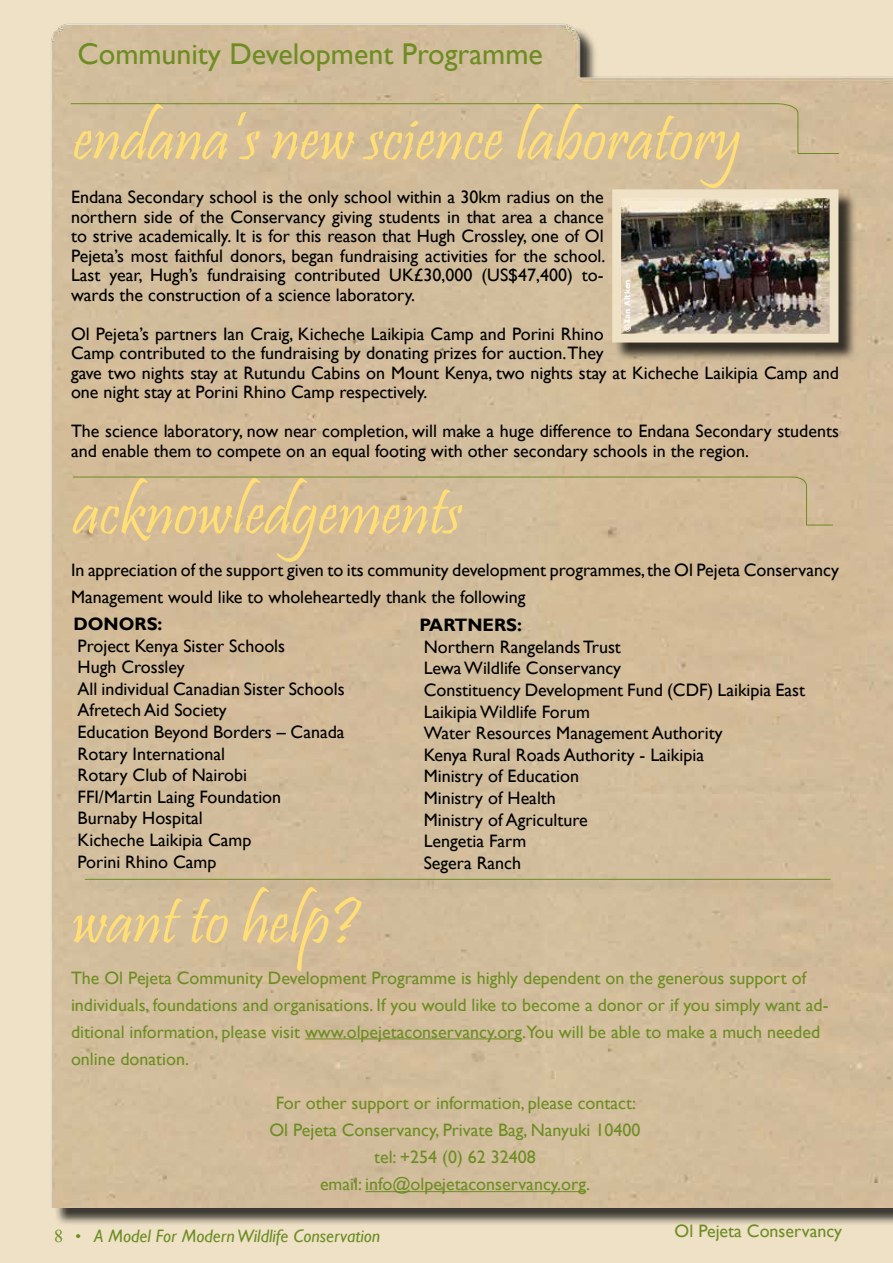
<style>
.page{position:relative;width:893px;height:1263px;background:#eee1c6}
.page>*{position:absolute;margin:0;border:0;box-sizing:border-box;transform-origin:0 0}
.t1{font:67.5px "Pristina";color:#ffde75}
.t2{font:30px "Gill Sans";color:#6d8d23}
.t3{font:18px/21.6px "Gill Sans";color:#000}
.t4{font:18px/27px "Gill Sans";color:#6d8d23}
.t5{font:italic 18px "Gill Sans";color:#6d8d23}
.t6{font:700 18px "Gill Sans";color:#000}
.t7{font:700 7.5px "Verdana";letter-spacing:-.01em;color:#fff}
.s1{font-family:"Times New Roman";font-style:normal}
.s2{font-family:"Perpetua";font-style:normal}
</style>
<div class="page">
<div style="left:51px;top:23px;width:842px;height:1184px;background:#d2bc9b"></div>
<div style="left:71px;top:103px;width:768px;height:51px;background:#d1bd9c"></div>
<div style="left:73px;top:477px;width:760px;height:48px;background:#d3bc98"></div>
<div style="left:85px;top:877px;width:757px;height:17px;background:#000;opacity:.75"></div>
<hr style="left:85px;top:879px;width:745px;height:1px;background:#6d8d23">
<hr style="left:305px;top:1038px;width:217px;height:1px;background:#6d8d23">
<div style="left:614px;top:192px;width:243px;height:169px;background:#000;opacity:.75"></div>
<img style="left:622px;top:199px;width:206px;height:134px">
<div style="left:612px;top:189px;width:226px;height:154px;border:9px solid #eee1c6"></div>
<hr style="left:365px;top:1191px;width:221px;height:1px;background:#6d8d23">
<h2 class="t2" style="left:78px;top:37px;width:467px">Community Development Programme</h2>
<h1 class="t1" style="left:73px;top:100px;width:670px">endana’s new science laboratory</h1>
<p class="t3" style="left:71px;top:188px;width:536px;line-height:19.5px;text-align:justify">Endana Secondary school is the only school within a 30km radius on the northern side of the Conservancy giving students in that area a chance to strive academically. It is for this reason that Hugh Crossley, one of Ol Pejeta’s most faithful donors, began fundraising activities for the school.<br>Last year, Hugh’s fundraising contributed UK£30,000 (US$47,400) to&shy;wards the construction of a science laboratory.</p>
<p class="t3" style="left:71px;top:324px;width:769px;line-height:19.5px">Ol Pejeta’s partners Ian Craig, Kicheche Laikipia Camp and Porini Rhino<br>Camp contributed to the fundraising by donating prizes for auction. They<br>gave two nights stay at Rutundu Cabins on Mount Kenya, two nights stay at Kicheche Laikipia Camp and one night stay at Porini Rhino Camp respectively.</p>
<p class="t3" style="left:71px;top:422px;width:769px;line-height:19.5px">The science laboratory, now near completion, will make a huge difference to Endana Secondary students and enable them to compete on an equal footing with other secondary schools in the region.</p>
<p class="t7" style="left:623px;top:332px;width:55px;rotate:-90deg">© Ian Aitken</p>
<h1 class="t1" style="left:73px;top:474px;width:390px">acknowledgements</h1>
<p class="t3" style="left:71px;top:556px;width:769px;line-height:27px">In appreciation of the support given to its community development programmes, the Ol Pejeta Conservancy<br>Management would like to wholeheartedly thank the following</p>
<p class="t6" style="left:73px;top:613px;width:91px">DONORS:</p>
<p class="t3" style="left:78px;top:635px;width:269px">Project Kenya Sister Schools<br>Hugh Crossley<br>All individual Canadian Sister Schools<br>Afretech Aid Society<br>Education Beyond Borders – Canada<br>Rotary International<br>Rotary Club of Nairobi<br>FFI/Martin Laing Foundation<br>Burnaby Hospital<br>Kicheche Laikipia Camp<br>Porini Rhino Camp</p>
<p class="t6" style="left:419px;top:614px;width:104px">PARTNERS:</p>
<p class="t3" style="left:424px;top:636px;width:383px">Northern Rangelands Trust<br>Lewa Wildlife Conservancy<br>Constituency Development Fund (CDF) Laikipia East<br>Laikipia Wildlife Forum<br>Water Resources Management Authority<br>Kenya Rural Roads Authority - Laikipia<br>Ministry of Education<br>Ministry of Health<br>Ministry of Agriculture<br>Lengetia Farm<br>Segera Ranch</p>
<h1 class="t1" style="left:72px;top:884px;width:290px">want to help?</h1>
<p class="t4" style="left:71px;top:964px;width:759px">The Ol Pejeta Community Development Programme is highly dependent on the generous support of individuals, foundations and organisations. If you would like to become a donor or if you simply want ad&shy;ditional information, please visit www.olpejetaconservancy.org.You will be able to make a much needed online donation.</p>
<p class="t4" style="left:269px;top:1090px;width:373px;text-align:center">For other support or information, please contact:<br>Ol Pejeta Conservancy, Private Bag, Nanyuki 10400 tel: +254 (0) 62 32408<br>email: info@olpejetaconservancy.org.</p>
<p class="t5" style="left:54px;top:1225px;width:328px"><span class="s1">8</span> <span class="s2">•</span> A Model For Modern Wildlife Conservation</p>
<p class="t4" style="left:675px;top:1218px;width:169px">Ol Pejeta Conservancy</p>
</div>
